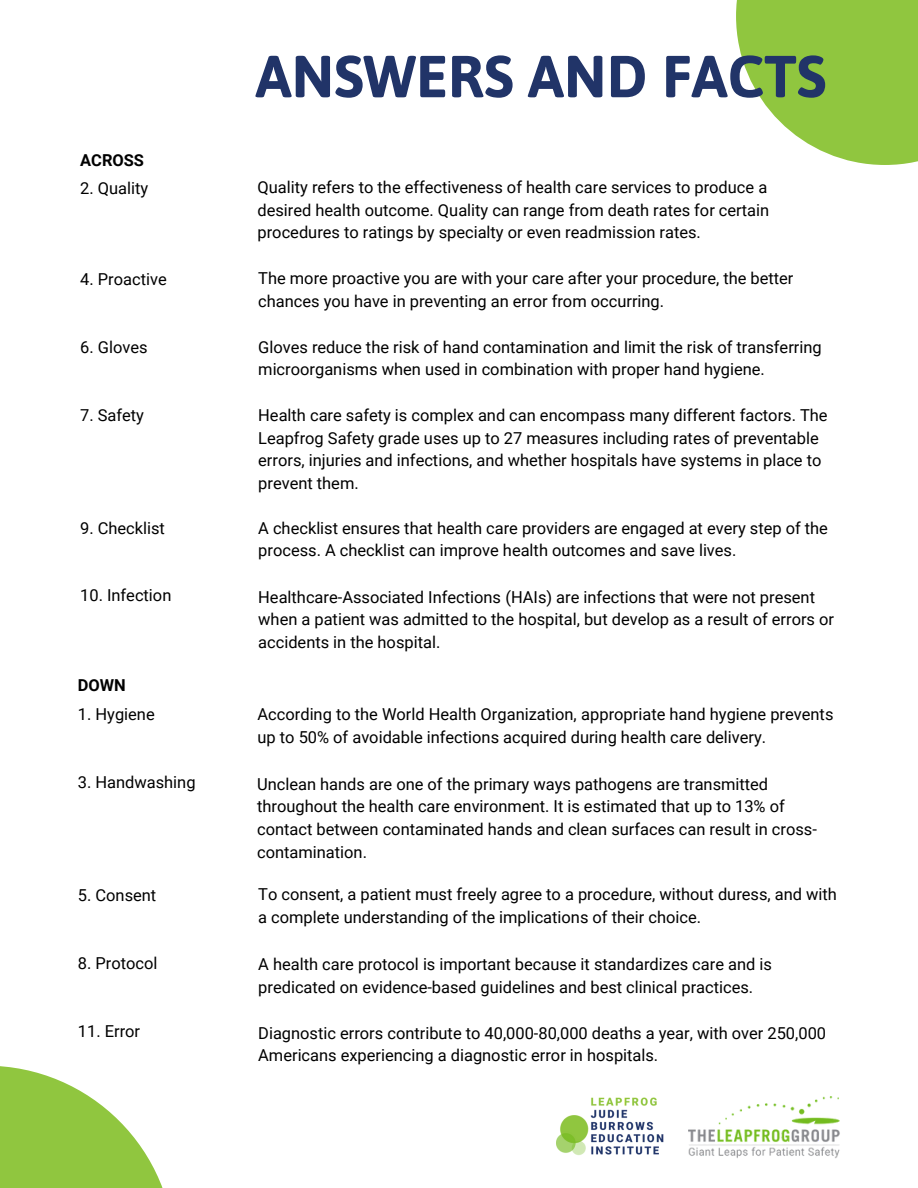
<style>
.page{position:relative;width:918px;height:1188px;background:#fff}
.page>*{position:absolute;margin:0;border:0;box-sizing:border-box;transform-origin:0 0}
.t1{font:700 59.1px "Asap";color:#213468}
.t2{font:16.5px/22.6px "Roboto";color:#000}
.t3{font:700 16.5px "Roboto";color:#000}
</style>
<div class="page">
<img style="left:557px;top:1097px;width:107px;height:58px">
<img style="left:689px;top:1096px;width:151px;height:62px">
<svg style="left:736px;top:0;width:182px;height:165px;fill:#90c63f"></svg>
<svg style="left:0;top:1066px;width:163px;height:122px;fill:#90c63f"></svg>
<p class="t3" style="left:80px;top:150px;width:65px">ACROSS</p>
<h1 class="t2" style="left:80px;top:177px;width:70px">2. Quality</h1>
<h2 class="t2" style="left:80px;top:268px;width:88px">4. Proactive</h2>
<p class="t2" style="left:80px;top:336px;width:69px">6. Gloves</p>
<p class="t2" style="left:80px;top:404px;width:65px">7. Safety</p>
<p class="t2" style="left:80px;top:517px;width:86px">9. Checklist</p>
<p class="t2" style="left:80px;top:585px;width:93px">10. Infection</p>
<p class="t3" style="left:78px;top:676px;width:50px">DOWN</p>
<p class="t2" style="left:78px;top:703px;width:78px">1. Hygiene</p>
<p class="t2" style="left:78px;top:771px;width:119px">3. Handwashing</p>
<p class="t2" style="left:78px;top:884px;width:80px">5. Consent</p>
<p class="t2" style="left:78px;top:952px;width:81px">8. Protocol</p>
<p class="t2" style="left:78px;top:1020px;width:64px">11. Error</p>
<p class="t1" style="left:255px;top:42px;width:572px">ANSWERS AND FACTS</p>
<p class="t2" style="left:258px;top:176px;width:513px;text-align:justify">Quality refers to the effectiveness of health care services to produce a desired health outcome. Quality can range from death rates for certain procedures to ratings by specialty or even readmission rates.</p>
<p class="t2" style="left:258px;top:267px;width:537px">The more proactive you are with your care after your procedure, the better chances you have in preventing an error from occurring.</p>
<h2 class="t2" style="left:258px;top:336px;width:565px">Gloves reduce the risk of hand contamination and limit the risk of transferring microorganisms when used in combination with proper hand hygiene.</h2>
<p class="t2" style="left:258px;top:404px;width:571px">Health care safety is complex and can encompass many different factors. The Leapfrog Safety grade uses up to 27 measures including rates of preventable errors, injuries and infections, and whether hospitals have systems in place to prevent them.</p>
<p class="t2" style="left:258px;top:517px;width:571px">A checklist ensures that health care providers are engaged at every step of the process. A checklist can improve health outcomes and save lives.</p>
<p class="t2" style="left:258px;top:586px;width:577px">Healthcare-Associated Infections (HAIs) are infections that were not present when a patient was admitted to the hospital, but develop as a result of errors or accidents in the hospital.</p>
<p class="t2" style="left:258px;top:703px;width:577px">According to the World Health Organization, appropriate hand hygiene prevents up to 50% of avoidable infections acquired during health care delivery.</p>
<p class="t2" style="left:257px;top:773px;width:561px">Unclean hands are one of the primary ways pathogens are transmitted throughout the health care environment. It is estimated that up to 13% of contact between contaminated hands and clean surfaces can result in cross&shy;contamination.</p>
<p class="t2" style="left:258px;top:883px;width:580px">To consent, a patient must freely agree to a procedure, without duress, and with a complete understanding of the implications of their choice.</p>
<p class="t2" style="left:258px;top:953px;width:515px">A health care protocol is important because it standardizes care and is predicated on evidence-based guidelines and best clinical practices.</p>
<p class="t2" style="left:258px;top:1022px;width:569px">Diagnostic errors contribute to 40,000-80,000 deaths a year, with over 250,000<br>Americans experiencing a diagnostic error in hospitals.</p>
</div>
